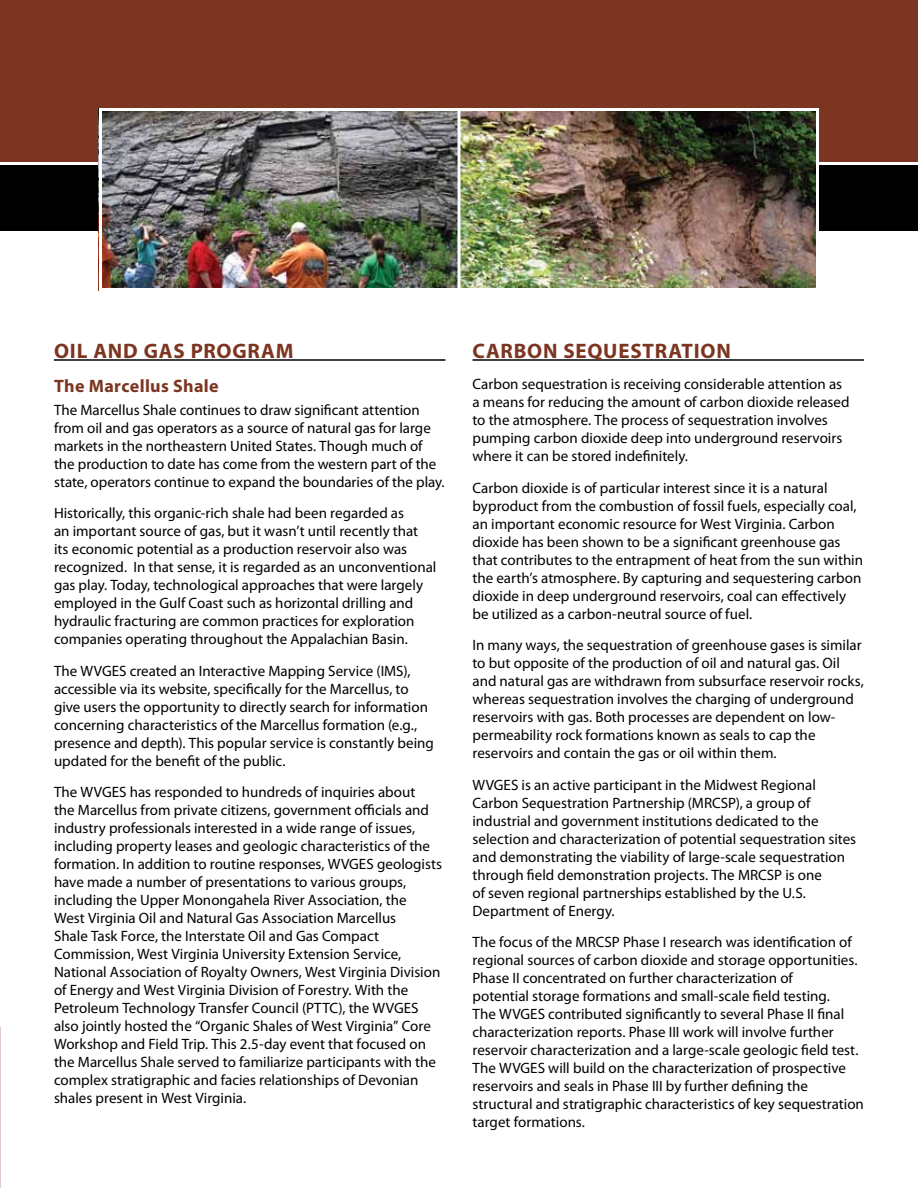
<style>
.page{position:relative;width:918px;height:1188px;background:#fff}
.page>*{position:absolute;margin:0;border:0;box-sizing:border-box;transform-origin:0 0}
.t1{font:700 21px "Myriad Pro";letter-spacing:.04em;color:#7c3520}
.t2{font:700 18px "Myriad Pro";letter-spacing:.015em;color:#7c3520}
.t3{font:15px/18px "Myriad Pro";color:#000}
</style>
<div class="page">
<div style="left:0;top:0;width:918px;height:162px;background:#7c3520"></div>
<svg style="left:0;top:162px;width:918px;height:72px;background:#151515"></svg>
<img style="left:103px;top:112px;width:712px;height:175px">
<div style="left:99px;top:108px;width:720px;height:183px;border:3px solid #fff"></div>
<hr style="left:54px;top:359px;width:392px;height:2px;background:#000">
<hr style="left:472px;top:359px;width:392px;height:2px;background:#000">
<hr style="left:458px;top:108px;width:2px;height:180px;background:#fff">
<h1 class="t1" style="left:54px;top:337px;width:241px">OIL AND GAS PROGRAM</h1>
<p class="t2" style="left:54px;top:374px;width:166px">The Marcellus Shale</p>
<p class="t3" style="left:54px;top:400px;width:392px">The Marcellus Shale continues to draw significant attention from oil and gas operators as a source of natural gas for large markets in the northeastern United States. Though much of the production to date has come from the western part of the state, operators continue to expand the boundaries of the play.</p>
<p class="t3" style="left:54px;top:504px;width:384px">Historically, this organic-rich shale had been regarded as<br>an important source of gas, but it wasn’t until recently that its economic potential as a production reservoir also was recognized. In that sense, it is regarded as an unconventional gas play. Today, technological approaches that were largely employed in the Gulf Coast such as horizontal drilling and hydraulic fracturing are common practices for exploration companies operating throughout the Appalachian Basin.</p>
<p class="t3" style="left:54px;top:661px;width:381px">The WVGES created an Interactive Mapping Service (IMS), accessible via its website, specifically for the Marcellus, to give users the opportunity to directly search for information concerning characteristics of the Marcellus formation (e.g., presence and depth). This popular service is constantly being updated for the benefit of the public.</p>
<p class="t3" style="left:54px;top:783px;width:390px">The WVGES has responded to hundreds of inquiries about<br>the Marcellus from private citizens, government officials and industry professionals interested in a wide range of issues, including property leases and geologic characteristics of the formation. In addition to routine responses, WVGES geologists have made a number of presentations to various groups, including the Upper Monongahela River Association, the<br>West Virginia Oil and Natural Gas Association Marcellus<br>Shale Task Force, the Interstate Oil and Gas Compact Commission, West Virginia University Extension Service, National Association of Royalty Owners, West Virginia Division of Energy and West Virginia Division of Forestry. With the Petroleum Technology Transfer Council (PTTC), the WVGES also jointly hosted the “Organic Shales of West Virginia” Core Workshop and Field Trip. This 2.5-day event that focused on the Marcellus Shale served to familiarize participants with the complex stratigraphic and facies relationships of Devonian shales present in West Virginia.</p>
<h1 class="t1" style="left:472px;top:337px;width:260px">CARBON SEQUESTRATION</h1>
<p class="t3" style="left:472px;top:375px;width:379px">Carbon sequestration is receiving considerable attention as a means for reducing the amount of carbon dioxide released to the atmosphere. The process of sequestration involves pumping carbon dioxide deep into underground reservoirs where it can be stored indefinitely.</p>
<p class="t3" style="left:472px;top:478px;width:392px">Carbon dioxide is of particular interest since it is a natural byproduct from the combustion of fossil fuels, especially coal, an important economic resource for West Virginia. Carbon dioxide has been shown to be a significant greenhouse gas that contributes to the entrapment of heat from the sun within the earth’s atmosphere. By capturing and sequestering carbon dioxide in deep underground reservoirs, coal can effectively be utilized as a carbon-neutral source of fuel.</p>
<p class="t3" style="left:472px;top:636px;width:393px">In many ways, the sequestration of greenhouse gases is similar to but opposite of the production of oil and natural gas. Oil and natural gas are withdrawn from subsurface reservoir rocks, whereas sequestration involves the charging of underground reservoirs with gas. Both processes are dependent on low&shy;permeability rock formations known as seals to cap the reservoirs and contain the gas or oil within them.</p>
<p class="t3" style="left:472px;top:775px;width:385px">WVGES is an active participant in the Midwest Regional Carbon Sequestration Partnership (MRCSP), a group of industrial and government institutions dedicated to the selection and characterization of potential sequestration sites and demonstrating the viability of large-scale sequestration through field demonstration projects. The MRCSP is one<br>of seven regional partnerships established by the U.S.<br>Department of Energy.</p>
<p class="t3" style="left:472px;top:933px;width:393px">The focus of the MRCSP Phase I research was identification of regional sources of carbon dioxide and storage opportunities.<br>Phase II concentrated on further characterization of<br>potential storage formations and small-scale field testing.<br>The WVGES contributed significantly to several Phase II final characterization reports. Phase III work will involve further reservoir characterization and a large-scale geologic field test.<br>The WVGES will build on the characterization of prospective reservoirs and seals in Phase III by further defining the structural and stratigraphic characteristics of key sequestration target formations.</p>
</div>
